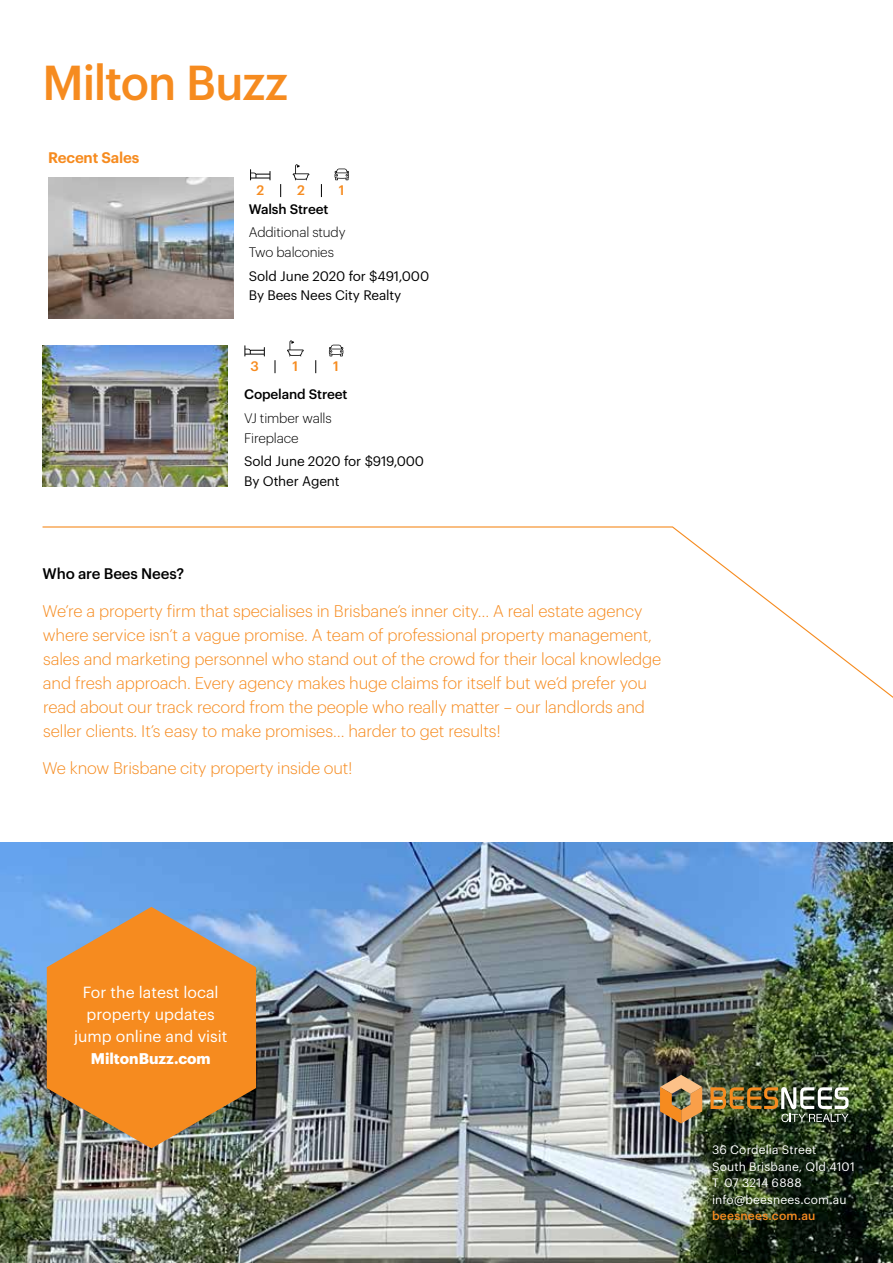
<style>
.page{position:relative;width:893px;height:1263px;background:#fff}
.page>*{position:absolute;margin:0;border:0;box-sizing:border-box;transform-origin:0 0}
.t1{font:500 48px "Graphik";letter-spacing:-.025em;color:#f68b1f;scale:.96 1}
.t2{font:300 16.5px/24px "Graphik";letter-spacing:-.005em;color:#f68b1f}
.t3{font:15.75px/22px "Graphik";color:#fff;text-align:center}
.t4{font:700 15.15px "Graphik";color:#fff}
.t5{font:500 15px "Graphik";letter-spacing:-.01em;color:#000}
.t6{font:600 15px "Graphik";letter-spacing:-.01em;color:#f68b1f}
.t7{font:13.5px/19.5px "Graphik";letter-spacing:-.01em;color:#000}
.t8{font:300 13.5px/19.5px "Graphik";letter-spacing:-.01em;color:#000}
.t9{font:500 13.5px "Graphik";letter-spacing:-.01em;color:#000}
.t10{font:500 13.5px "Graphik";color:#f68b1f}
.t11{font:12px/16.5px "Graphik";letter-spacing:.01em;color:#fff}
.t12{font:500 12px "Graphik";letter-spacing:.02em;color:#f68b1f}
</style>
<div class="page">
<svg style="left:42px;top:526px;width:851px;height:172px"></svg>
<img style="left:0;top:842px;width:893px;height:421px">
<img style="left:48px;top:178px;width:186px;height:140px">
<img style="left:43px;top:345px;width:185px;height:141px">
<svg style="left:280px;top:184px;width:1px;height:13px"></svg>
<svg style="left:321px;top:184px;width:1px;height:13px"></svg>
<svg style="left:250px;top:169px;width:20px;height:11px"></svg>
<svg style="left:293px;top:164px;width:16px;height:16px"></svg>
<svg style="left:335px;top:169px;width:14px;height:11px"></svg>
<svg style="left:275px;top:360px;width:1px;height:13px"></svg>
<svg style="left:315px;top:360px;width:1px;height:13px"></svg>
<svg style="left:244px;top:345px;width:21px;height:11px"></svg>
<svg style="left:287px;top:340px;width:17px;height:16px"></svg>
<svg style="left:329px;top:345px;width:14px;height:11px"></svg>
<img style="left:710px;top:1087px;width:139px;height:35px">
<svg style="left:660px;top:1075px;width:42px;height:48px;background:#b5854d"></svg>
<svg style="left:47px;top:907px;width:209px;height:241px;background:#d58c42"></svg>
<h1 class="t1" style="left:43px;top:46px;width:257px">Milton Buzz</h1>
<p class="t6" style="left:48px;top:146px;width:93px">Recent Sales</p>
<p class="t5" style="left:43px;top:562px;width:143px">Who are Bees Nees?</p>
<p class="t10" style="left:256px;top:180px;width:9px">2</p>
<p class="t10" style="left:297px;top:180px;width:9px">2</p>
<p class="t10" style="left:339px;top:180px;width:7px">1</p>
<p class="t9" style="left:249px;top:198px;width:81px">Walsh Street</p>
<p class="t8" style="left:249px;top:222px;width:98px">Additional study<br>Two balconies</p>
<p class="t7" style="left:249px;top:265px;width:182px">Sold June 2020 for $491,000<br>By Bees Nees City Realty</p>
<p class="t10" style="left:250px;top:356px;width:10px">3</p>
<p class="t10" style="left:293px;top:356px;width:7px">1</p>
<p class="t10" style="left:333px;top:356px;width:7px">1</p>
<p class="t9" style="left:244px;top:384px;width:105px">Copeland Street</p>
<p class="t8" style="left:244px;top:407px;width:89px">VJ timber walls<br>Fireplace</p>
<p class="t7" style="left:244px;top:450px;width:181px">Sold June 2020 for $919,000<br>By Other Agent</p>
<p class="t2" style="left:43px;top:598px;width:620px">We’re a property firm that specialises in Brisbane’s inner city… A real estate agency where service isn’t a vague promise. A team of professional property management, sales and marketing personnel who stand out of the crowd for their local knowledge and fresh approach. Every agency makes huge claims for itself but we’d prefer you read about our track record from the people who really matter – our landlords and seller clients. It’s easy to make promises… harder to get results!</p>
<p class="t2" style="left:43px;top:755px;width:312px">We know Brisbane city property inside out!</p>
<p class="t3" style="left:74px;top:980px;width:155px">For the latest local property updates jump online and visit</p>
<p class="t4" style="left:91px;top:1047px;width:122px">MiltonBuzz.com</p>
<p class="t11" style="left:712px;top:1141px;width:144px">36 Cordelia Street<br>South Brisbane, Qld 4101<br>T 07 3214 6888 info@beesnees.com.au</p>
<p class="t12" style="left:712px;top:1207px;width:105px">beesnees.com.au</p>
</div>
